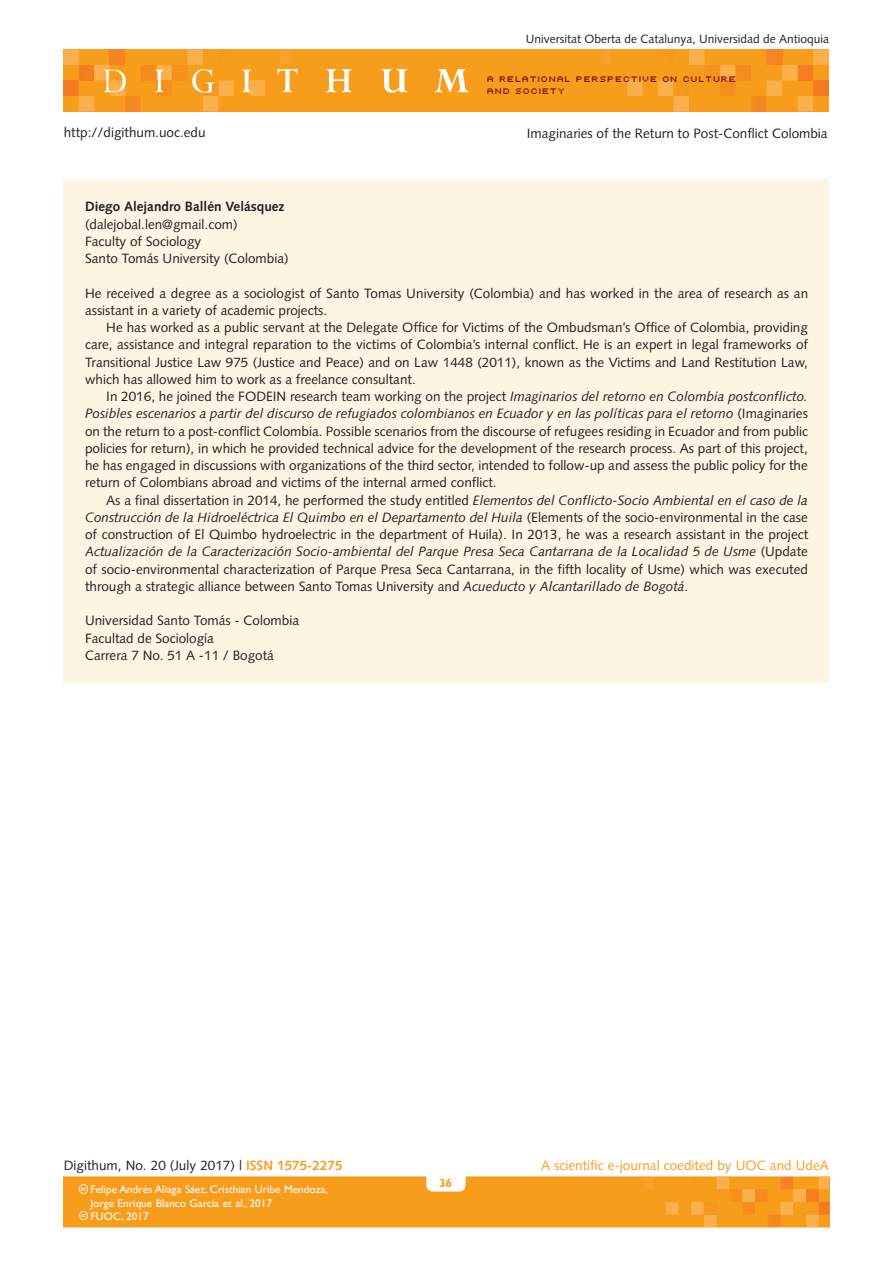
<style>
.page{position:relative;width:893px;height:1263px;background:#fff}
.page>*{position:absolute;margin:0;border:0;box-sizing:border-box;transform-origin:0 0}
._05_Curriculum_autor{font:13.5px/17.2px "Syntax LT";color:#231f20;text-align:justify}
.t1{font:13.5px "Syntax LT";color:#f89c1c}
._05_Curriculum_autor-2{font:700 13.5px "Syntax LT";color:#231f20}
.t2{font:12px "Syntax LT";color:#231f20}
.t3{font:700 12px "Gill Sans";color:#f89c1c}
.t4{font:11.25px/13.5px "Gill Sans";color:#fff}
.t5{font:9px/12px "Uni 0554";color:#821316}
.s1{font-style:italic}
.s2{font-weight:700;color:#f89c1c}
</style>
<div class="page">
<div style="left:63px;top:49px;width:766px;height:62px;background:#f89c1c"></div>
<hr style="left:265px;top:49px;width:1px;height:62px;background:#faab40">
<hr style="left:278px;top:49px;width:2px;height:62px;background:#f9a430">
<hr style="left:625px;top:49px;width:2px;height:62px;background:#faab40">
<hr style="left:612px;top:49px;width:1px;height:62px;background:#f9a430">
<svg style="left:605px;top:49px;width:6px;height:16px"></svg>
<svg style="left:627px;top:49px;width:202px;height:62px"></svg>
<hr style="left:815px;top:80px;width:4px;height:16px;background:#f47b21">
<hr style="left:819px;top:80px;width:3px;height:16px;background:#f47a21">
<hr style="left:822px;top:80px;width:3px;height:16px;background:#f47921">
<hr style="left:825px;top:80px;width:4px;height:16px;background:#f47921">
<svg style="left:63px;top:49px;width:202px;height:62px"></svg>
<svg style="left:277px;top:49px;width:21px;height:43px"></svg>
<svg style="left:326px;top:69px;width:26px;height:23px"></svg>
<svg style="left:381px;top:69px;width:26px;height:24px"></svg>
<svg style="left:434px;top:69px;width:35px;height:23px"></svg>
<hr style="left:829px;top:1177px;width:1px;height:50px;background:#f47921">
<svg style="left:64px;top:1177px;width:765px;height:50px;background:#f89d21"></svg>
<div style="left:64px;top:179px;width:765px;height:503px;background:#fef4e4"></div>
<p class="t2" style="left:526px;top:32px;width:305px">Universitat Oberta de Catalunya, Universidad de Antioquia</p>
<p class="t5" style="left:488px;top:72px;width:251px">A RELATIONAL PERSPECTIVE ON CULTURE<br>AND SOCIETY</p>
<p class="_05_Curriculum_autor" style="left:64px;top:123px;width:143px">http://digithum.uoc.edu</p>
<p class="_05_Curriculum_autor" style="left:527px;top:125px;width:302px">Imaginaries of the Return to Post-Conflict Colombia</p>
<p class="_05_Curriculum_autor-2" style="left:85px;top:199px;width:201px">Diego Alejandro Ballén Velásquez</p>
<p class="_05_Curriculum_autor" style="left:85px;top:215px;width:154px">(dalejobal.len@gmail.com)</p>
<p class="_05_Curriculum_autor" style="left:85px;top:233px;width:118px">Faculty of Sociology</p>
<p class="_05_Curriculum_autor" style="left:85px;top:250px;width:205px">Santo Tomás University (Colombia)</p>
<p class="_05_Curriculum_autor" style="left:85px;top:284px;width:725px">He received a degree as a sociologist of Santo Tomas University (Colombia) and has worked in the area of research as an assistant in a variety of academic projects.</p>
<p class="_05_Curriculum_autor" style="left:85px;top:319px;width:724px;text-indent:21px">He has worked as a public servant at the Delegate Office for Victims of the Ombudsman’s Office of Colombia, providing care, assistance and integral reparation to the victims of Colombia’s internal conflict. He is an expert in legal frameworks of Transitional Justice Law 975 (Justice and Peace) and on Law 1448 (2011), known as the Victims and Land Restitution Law, which has allowed him to work as a freelance consultant.</p>
<p class="_05_Curriculum_autor" style="left:85px;top:388px;width:724px;text-indent:21px">In 2016, he joined the FODEIN research team working on the project <span class="s1">Imaginarios del retorno en Colombia postconflicto.<br>Posibles escenarios a partir del discurso de refugiados colombianos en Ecuador y en las políticas para el retorno</span> (Imaginaries on the return to a post-conflict Colombia. Possible scenarios from the discourse of refugees residing in Ecuador and from public policies for return), in which he provided technical advice for the development of the research process. As part of this project, he has engaged in discussions with organizations of the third sector, intended to follow-up and assess the public policy for the return of Colombians abroad and victims of the internal armed conflict.</p>
<p class="_05_Curriculum_autor" style="left:85px;top:491px;width:725px;text-indent:21px">As a final dissertation in 2014, he performed the study entitled <span class="s1">Elementos del Conflicto-Socio Ambiental en el caso de la Construcción de la Hidroeléctrica El Quimbo en el Departamento del Huila</span> (Elements of the socio-environmental in the case of construction of El Quimbo hydroelectric in the department of Huila). In 2013, he was a research assistant in the project <span class="s1">Actualización de la Caracterización Socio-ambiental del Parque Presa Seca Cantarrana de la Localidad 5 de Usme</span> (Update of socio-environmental characterization of Parque Presa Seca Cantarrana, in the fifth locality of Usme) which was executed through a strategic alliance between Santo Tomas University and <span class="s1">Acueducto y Alcantarillado de Bogotá</span>.</p>
<p class="_05_Curriculum_autor" style="left:85px;top:612px;width:216px">Universidad Santo Tomás - Colombia</p>
<p class="_05_Curriculum_autor" style="left:85px;top:629px;width:131px">Facultad de Sociología</p>
<p class="_05_Curriculum_autor" style="left:85px;top:647px;width:190px">Carrera 7 No. 51 A -11 / Bogotá</p>
<p class="_05_Curriculum_autor" style="left:64px;top:1156px;width:280px">Digithum, No. 20 (July 2017) | <span class="s2">ISSN 1575-2275</span></p>
<p class="t1" style="left:541px;top:1157px;width:289px">A scientific e-journal coedited by UOC and UdeA</p>
<p class="t3" style="left:439px;top:1176px;width:15px">36</p>
<p class="t4" style="left:91px;top:1183px;width:239px">Felipe Andrés Aliaga Sáez, Cristhian Uribe Mendoza,<br>Jorge Enrique Blanco García et al., 2017<br>FUOC, 2017</p>
</div>
